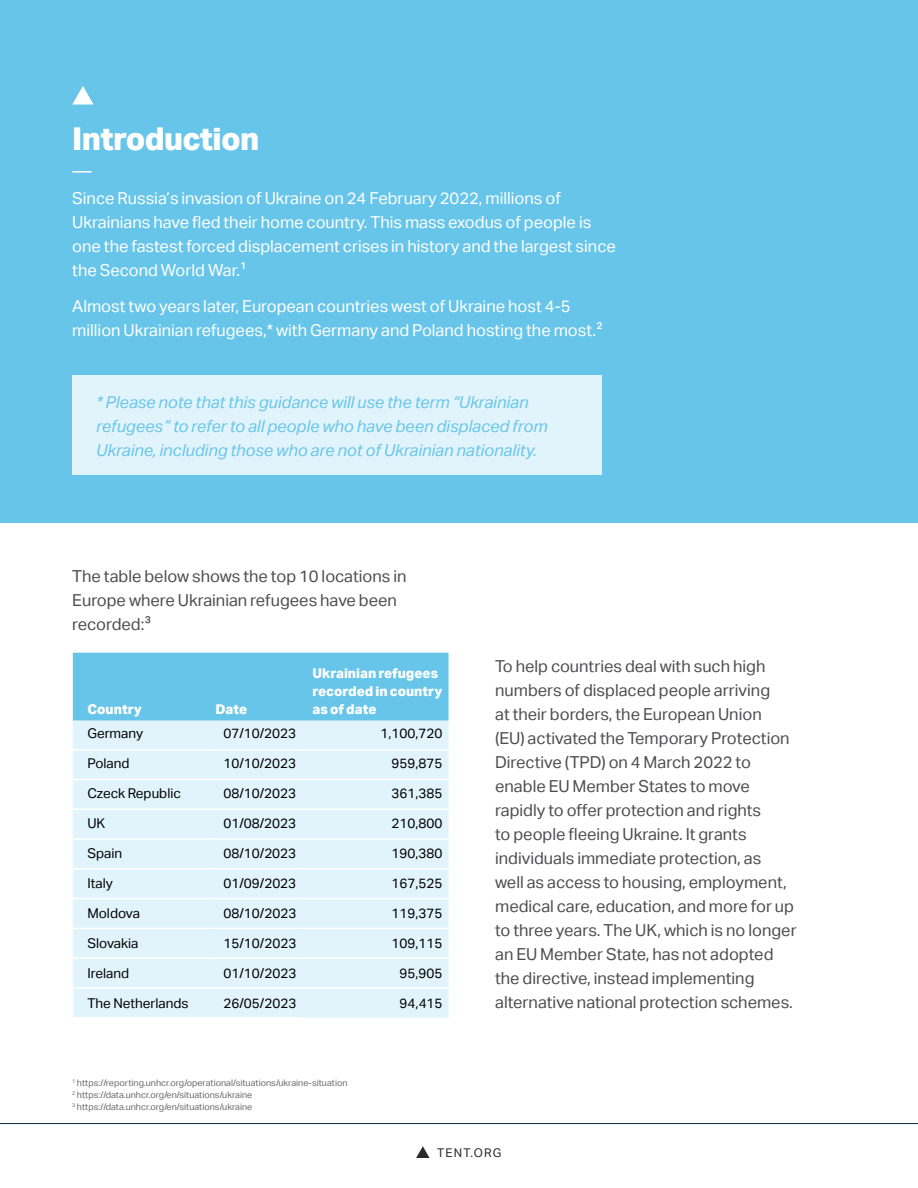
<style>
.page{position:relative;width:918px;height:1188px;background:#fff}
.page>*{position:absolute;margin:0;border:0;box-sizing:border-box;transform-origin:0 0}
.t1{font:800 31.5px "Aktiv Grotesk";letter-spacing:-.02em;color:#fff}
.t2{font:16.5px/24px "Aktiv Grotesk";color:#4d4d4f}
.t3{font:16.5px/24px "Aktiv Grotesk";color:#fff}
.t4{font:italic 16.5px/24px "Aktiv Grotesk";color:#68c5ea}
.t5{font:13.5px "Aktiv Grotesk";color:#000}
.t6{font:800 13.5px/18px "Aktiv Grotesk";color:#fff}
.t7{font:12px "Aktiv Grotesk";letter-spacing:.1em;color:#2a2829}
.t8{font:9px/12px "Aktiv Grotesk";color:#686869}
</style>
<div class="page">
<svg style="left:416px;top:1146px;width:14px;height:12px"></svg>
<hr style="left:0;top:1123px;width:918px;height:1px;background:#002d37">
<div style="left:0;top:0;width:918px;height:523px;background:#68c5ea"></div>
<svg style="left:72px;top:86px;width:22px;height:19px"></svg>
<hr style="left:72px;top:171px;width:20px;height:2px;background:#fff">
<div style="left:72px;top:376px;width:530px;height:99px;background:#e1f4fb"></div>
<div style="left:73px;top:653px;width:376px;height:68px;background:#68c5ea"></div>
<div style="left:73px;top:721px;width:376px;height:297px;background:#e1f4fb"></div>
<hr style="left:73px;top:779px;width:137px;height:1px;background:#fff">
<hr style="left:210px;top:779px;width:92px;height:1px;background:#fff">
<hr style="left:302px;top:779px;width:147px;height:1px;background:#fff">
<hr style="left:73px;top:808px;width:137px;height:2px;background:#fff">
<hr style="left:210px;top:808px;width:92px;height:2px;background:#fff">
<hr style="left:302px;top:808px;width:147px;height:2px;background:#fff">
<hr style="left:73px;top:838px;width:137px;height:2px;background:#fff">
<hr style="left:210px;top:838px;width:92px;height:2px;background:#fff">
<hr style="left:302px;top:838px;width:147px;height:2px;background:#fff">
<hr style="left:73px;top:868px;width:137px;height:2px;background:#fff">
<hr style="left:210px;top:868px;width:92px;height:2px;background:#fff">
<hr style="left:302px;top:868px;width:147px;height:2px;background:#fff">
<hr style="left:73px;top:898px;width:137px;height:1px;background:#fff">
<hr style="left:210px;top:898px;width:92px;height:1px;background:#fff">
<hr style="left:302px;top:898px;width:147px;height:1px;background:#fff">
<hr style="left:73px;top:928px;width:137px;height:1px;background:#fff">
<hr style="left:210px;top:928px;width:92px;height:1px;background:#fff">
<hr style="left:302px;top:928px;width:147px;height:1px;background:#fff">
<hr style="left:73px;top:957px;width:137px;height:2px;background:#fff">
<hr style="left:210px;top:957px;width:92px;height:2px;background:#fff">
<hr style="left:302px;top:957px;width:147px;height:2px;background:#fff">
<hr style="left:210px;top:749px;width:92px;height:1px;background:#fff">
<hr style="left:302px;top:749px;width:147px;height:1px;background:#fff">
<hr style="left:72px;top:987px;width:138px;height:2px;background:#fff">
<hr style="left:210px;top:987px;width:92px;height:2px;background:#fff">
<hr style="left:302px;top:987px;width:147px;height:2px;background:#fff">
<hr style="left:72px;top:1017px;width:138px;height:1px;background:#fff">
<hr style="left:210px;top:1017px;width:92px;height:1px;background:#fff">
<hr style="left:73px;top:749px;width:137px;height:1px;background:#fff">
<h1 class="t1" style="left:72px;top:117px;width:189px">Introduction</h1>
<p class="t3" style="left:72px;top:185px;width:545px">Since Russia’s invasion of Ukraine on 24 February 2022, millions of Ukrainians have fled their home country. This mass exodus of people is one the fastest forced displacement crises in history and the largest since the Second World War.1</p>
<p class="t3" style="left:72px;top:294px;width:532px">Almost two years later, European countries west of Ukraine host 4-5 million Ukrainian refugees,* with Germany and Poland hosting the most.2</p>
<p class="t4" style="left:96px;top:389px;width:453px">* Please note that this guidance will use the term “Ukrainian refugees” to refer to all people who have been displaced from<br>Ukraine, including those who are not of Ukrainian nationality.</p>
<p class="t2" style="left:72px;top:564px;width:336px">The table below shows the top 10 locations in<br>Europe where Ukrainian refugees have been recorded:3</p>
<p class="t6" style="left:87px;top:700px;width:56px">Country</p>
<p class="t6" style="left:216px;top:700px;width:33px">Date</p>
<p class="t6" style="left:312px;top:664px;width:132px">Ukrainian refugees recorded in country as of date</p>
<p class="t5" style="left:87px;top:724px;width:57px">Germany</p>
<p class="t5" style="left:223px;top:724px;width:74px">07/10/2023</p>
<p class="t5" style="left:381px;top:724px;width:63px">1,100,720</p>
<p class="t5" style="left:87px;top:754px;width:44px">Poland</p>
<p class="t5" style="left:223px;top:754px;width:74px">10/10/2023</p>
<p class="t5" style="left:392px;top:754px;width:52px">959,875</p>
<p class="t5" style="left:87px;top:784px;width:95px">Czeck Republic</p>
<p class="t5" style="left:223px;top:784px;width:74px">08/10/2023</p>
<p class="t5" style="left:392px;top:784px;width:52px">361,385</p>
<p class="t5" style="left:87px;top:814px;width:19px">UK</p>
<p class="t5" style="left:223px;top:814px;width:74px">01/08/2023</p>
<p class="t5" style="left:392px;top:814px;width:52px">210,800</p>
<p class="t5" style="left:87px;top:844px;width:36px">Spain</p>
<p class="t5" style="left:223px;top:844px;width:74px">08/10/2023</p>
<p class="t5" style="left:392px;top:844px;width:52px">190,380</p>
<p class="t5" style="left:87px;top:874px;width:27px">Italy</p>
<p class="t5" style="left:223px;top:874px;width:74px">01/09/2023</p>
<p class="t5" style="left:392px;top:874px;width:52px">167,525</p>
<p class="t5" style="left:87px;top:904px;width:54px">Moldova</p>
<p class="t5" style="left:223px;top:904px;width:74px">08/10/2023</p>
<p class="t5" style="left:392px;top:904px;width:52px">119,375</p>
<p class="t5" style="left:87px;top:934px;width:53px">Slovakia</p>
<p class="t5" style="left:223px;top:934px;width:74px">15/10/2023</p>
<p class="t5" style="left:392px;top:934px;width:52px">109,115</p>
<p class="t5" style="left:87px;top:964px;width:43px">Ireland</p>
<p class="t5" style="left:223px;top:964px;width:74px">01/10/2023</p>
<p class="t5" style="left:400px;top:964px;width:44px">95,905</p>
<p class="t5" style="left:87px;top:994px;width:103px">The Netherlands</p>
<p class="t5" style="left:223px;top:994px;width:74px">26/05/2023</p>
<p class="t5" style="left:400px;top:994px;width:44px">94,415</p>
<p class="t8" style="left:72px;top:1076px;width:277px"><sup>1</sup> https://reporting.unhcr.org/operational/situations/ukraine-situation<br><sup>2</sup> https://data.unhcr.org/en/situations/ukraine<br><sup>3</sup> https://data.unhcr.org/en/situations/ukraine</p>
<p class="t2" style="left:495px;top:653px;width:303px">To help countries deal with such high numbers of displaced people arriving<br>at their borders, the European Union<br>(EU) activated the Temporary Protection Directive (TPD) on 4 March 2022 to enable EU Member States to move rapidly to offer protection and rights<br>to people fleeing Ukraine. It grants individuals immediate protection, as<br>well as access to housing, employment, medical care, education, and more for up to three years. The UK, which is no longer an EU Member State, has not adopted the directive, instead implementing alternative national protection schemes.</p>
<p class="t7" style="left:437px;top:1145px;width:66px">TENT.ORG</p>
</div>
